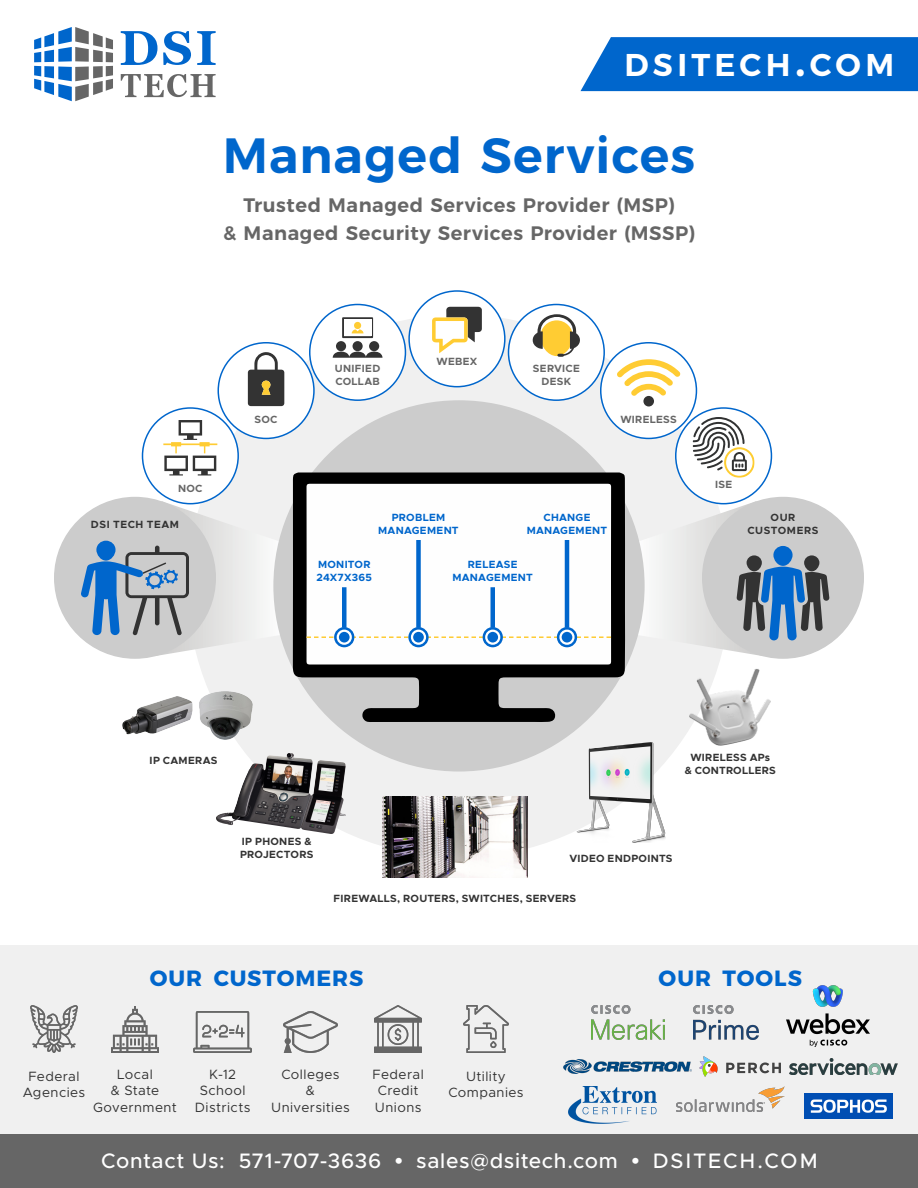
<style>
.page{position:relative;width:918px;height:1188px;background:#fff}
.page>*{position:absolute;margin:0;border:0;box-sizing:border-box;transform-origin:0 0}
.Heading_1{font:600 49.5px "Montserrat";letter-spacing:.02em;color:#06c}
.t1{font:600 31.5px "Montserrat";letter-spacing:.135em;color:#fff}
.Heading_3{font:700 22.05px "Montserrat";letter-spacing:.045em;color:#06c}
.t2{font:500 21px "Metropolis";letter-spacing:.03em;color:#fff}
.Heading_4{font:600 19.5px "Montserrat";letter-spacing:.025em;color:#666}
.Small_Text_Centered{font:13.5px/16.2px "Metropolis";letter-spacing:.035em;color:#333;text-align:center}
.Graphic_Text{font:700 10.5px "Metropolis";letter-spacing:.03em;color:#333}
.Graphic_Text-2{font:700 10.5px "Metropolis";letter-spacing:.025em;color:#06c}
.Graphic_Text-3{font:700 10.5px "Metropolis";letter-spacing:.03em;color:#666}
.Graphic_Text-4{font:700 10.5px "Metropolis";letter-spacing:.05em;color:#333}
.Graphic_Text-5{font:700 10.5px "Metropolis";letter-spacing:.055em;color:#333}
.s1{font-size:45px}
.s2{font-family:"Arial";font-weight:700}
</style>
<div class="page">
<div style="left:1px;top:945px;width:917px;height:189px;background:#f0f0f0"></div>
<img style="left:805px;top:1094px;width:87px;height:24px">
<img style="left:568px;top:1087px;width:88px;height:36px">
<img style="left:676px;top:1087px;width:108px;height:25px">
<img style="left:563px;top:1059px;width:129px;height:15px">
<img style="left:789px;top:1059px;width:108px;height:15px">
<img style="left:700px;top:1056px;width:81px;height:21px">
<img style="left:591px;top:1006px;width:74px;height:34px">
<img style="left:787px;top:986px;width:83px;height:60px">
<img style="left:694px;top:1006px;width:64px;height:34px">
<img style="left:464px;top:1006px;width:44px;height:47px">
<img style="left:375px;top:1006px;width:47px;height:47px">
<img style="left:284px;top:1012px;width:54px;height:41px">
<img style="left:194px;top:1012px;width:58px;height:41px">
<img style="left:111px;top:1007px;width:48px;height:46px">
<img style="left:30px;top:1006px;width:48px;height:47px">
<div style="left:188px;top:315px;width:542px;height:542px;background:#f0f0f0;border-radius:50%"></div>
<div style="left:273px;top:400px;width:372px;height:372px;background:#ccc;border-radius:50%"></div>
<svg style="left:293px;top:473px;width:332px;height:249px;fill:#000"></svg>
<div style="left:307px;top:484px;width:304px;height:181px;background:#fefefe"></div>
<svg style="left:307px;top:636px;width:304px;height:2px"></svg>
<hr style="left:565px;top:540px;width:4px;height:88px;background:#06c">
<svg style="left:557px;top:627px;width:20px;height:20px"></svg>
<svg style="left:561px;top:631px;width:12px;height:13px"></svg>
<div style="left:559px;top:630px;width:16px;height:15px;border:2px solid #fff;border-radius:50%"></div>
<div style="left:490px;top:587px;width:5px;height:41px;background:#06c"></div>
<svg style="left:483px;top:627px;width:20px;height:20px"></svg>
<div style="left:486px;top:631px;width:13px;height:13px;background:#06c;border-radius:50%"></div>
<div style="left:485px;top:630px;width:15px;height:15px;border:2px solid #fff;border-radius:50%"></div>
<div style="left:416px;top:540px;width:5px;height:88px;background:#06c"></div>
<svg style="left:408px;top:627px;width:21px;height:20px"></svg>
<div style="left:412px;top:631px;width:13px;height:13px;background:#06c;border-radius:50%"></div>
<div style="left:411px;top:630px;width:15px;height:15px;border:2px solid #fff;border-radius:50%"></div>
<hr style="left:342px;top:587px;width:4px;height:41px;background:#06c">
<svg style="left:334px;top:627px;width:20px;height:20px"></svg>
<div style="left:338px;top:631px;width:13px;height:13px;background:#06c;border-radius:50%"></div>
<div style="left:337px;top:630px;width:15px;height:15px;border:2px solid #fff;border-radius:50%"></div>
<img style="left:123px;top:691px;width:130px;height:49px">
<img style="left:216px;top:753px;width:130px;height:81px">
<img style="left:382px;top:796px;width:146px;height:82px">
<img style="left:576px;top:743px;width:90px;height:99px">
<img style="left:690px;top:669px;width:81px;height:76px">
<div style="left:703px;top:498px;width:160px;height:160px;background:#ccc;border-radius:50%"></div>
<svg style="left:634px;top:501px;width:195px;height:155px"></svg>
<div style="left:773px;top:546px;width:20px;height:20px;background:#06c;border-radius:9px"></div>
<div style="left:676px;top:408px;width:95px;height:96px;background:#fff;border-radius:50%"></div>
<svg style="left:693px;top:417px;width:62px;height:61px"></svg>
<div style="left:675px;top:407px;width:97px;height:97px;border:2px solid #06c;border-radius:50%"></div>
<div style="left:601px;top:343px;width:95px;height:95px;background:#fff;border-radius:50%"></div>
<div style="left:643px;top:396px;width:11px;height:10px;background:#333;border-radius:50%"></div>
<svg style="left:617px;top:359px;width:63px;height:37px"></svg>
<div style="left:600px;top:342px;width:97px;height:97px;border:2px solid #06c;border-radius:50%"></div>
<div style="left:508px;top:304px;width:96px;height:96px;background:#fff;border-radius:50%"></div>
<svg style="left:533px;top:314px;width:47px;height:43px"></svg>
<div style="left:508px;top:304px;width:97px;height:97px;border:2px solid #06c;border-radius:50%"></div>
<div style="left:409px;top:291px;width:96px;height:96px;background:#fff;border-radius:50%"></div>
<svg style="left:432px;top:307px;width:50px;height:46px"></svg>
<div style="left:408px;top:290px;width:98px;height:97px;border:2px solid #06c;border-radius:50%"></div>
<div style="left:310px;top:304px;width:95px;height:96px;background:#fff;border-radius:50%"></div>
<svg style="left:333px;top:351px;width:50px;height:7px"></svg>
<div style="left:353px;top:341px;width:10px;height:10px;background:#333;border-radius:50%"></div>
<div style="left:369px;top:341px;width:10px;height:10px;background:#333;border-radius:50%"></div>
<div style="left:336px;top:341px;width:10px;height:10px;background:#333;border-radius:50%"></div>
<svg style="left:342px;top:317px;width:31px;height:21px"></svg>
<div style="left:309px;top:304px;width:97px;height:97px;border:2px solid #06c;border-radius:50%"></div>
<div style="left:218px;top:343px;width:96px;height:95px;background:#fff;border-radius:50%"></div>
<svg style="left:248px;top:352px;width:36px;height:54px"></svg>
<div style="left:217px;top:342px;width:98px;height:97px;border:2px solid #06c;border-radius:50%"></div>
<div style="left:143px;top:408px;width:95px;height:96px;background:#fff;border-radius:50%"></div>
<svg style="left:163px;top:420px;width:54px;height:55px"></svg>
<div style="left:142px;top:407px;width:97px;height:97px;border:2px solid #06c;border-radius:50%"></div>
<div style="left:55px;top:498px;width:160px;height:160px;background:#ccc;border-radius:50%"></div>
<svg style="left:81px;top:501px;width:203px;height:155px"></svg>
<div style="left:1px;top:1134px;width:917px;height:54px;background:#666"></div>
<div style="left:581px;top:37px;width:337px;height:54px;background:#06c"></div>
<svg style="left:121px;top:74px;width:95px;height:23px"></svg>
<svg style="left:197px;top:31px;width:19px;height:34px"></svg>
<svg style="left:163px;top:31px;width:28px;height:34px"></svg>
<svg style="left:121px;top:31px;width:36px;height:34px"></svg>
<svg style="left:34px;top:27px;width:79px;height:74px"></svg>
<h2 class="t1" style="left:624px;top:39px;width:272px">DSITECH<span class="s1">.</span>COM</h2>
<p class="Heading_1" style="left:223px;top:115px;width:474px">Managed Services</p>
<p class="Heading_4" style="left:244px;top:189px;width:432px">Trusted Managed Services Provider (MSP)</p>
<p class="Heading_4" style="left:223px;top:217px;width:473px">&amp; Managed Security Services Provider (MSSP)</p>
<p class="Graphic_Text-3" style="left:178px;top:482px;width:26px">NOC</p>
<p class="Graphic_Text-4" style="left:91px;top:518px;width:90px">DSI TECH TEAM</p>
<p class="Graphic_Text-3" style="left:255px;top:413px;width:24px">SOC</p>
<p class="Graphic_Text-3" style="left:335px;top:362px;width:47px">UNIFIED</p>
<p class="Graphic_Text-3" style="left:335px;top:374px;width:46px">COLLAB</p>
<p class="Graphic_Text-3" style="left:437px;top:355px;width:42px">WEBEX</p>
<p class="Graphic_Text-3" style="left:533px;top:362px;width:49px">SERVICE</p>
<p class="Graphic_Text-3" style="left:542px;top:374px;width:31px">DESK</p>
<p class="Graphic_Text-3" style="left:620px;top:413px;width:58px">WIRELESS</p>
<p class="Graphic_Text-2" style="left:392px;top:511px;width:55px">PROBLEM</p>
<p class="Graphic_Text-2" style="left:378px;top:523px;width:82px">MANAGEMENT</p>
<p class="Graphic_Text-2" style="left:544px;top:511px;width:48px">CHANGE</p>
<p class="Graphic_Text-2" style="left:527px;top:523px;width:82px">MANAGEMENT</p>
<p class="Graphic_Text-2" style="left:318px;top:558px;width:54px">MONITOR</p>
<p class="Graphic_Text-2" style="left:317px;top:571px;width:57px">24X7X365</p>
<p class="Graphic_Text-2" style="left:468px;top:558px;width:51px">RELEASE</p>
<p class="Graphic_Text-2" style="left:453px;top:571px;width:82px">MANAGEMENT</p>
<p class="Graphic_Text-3" style="left:715px;top:478px;width:19px">ISE</p>
<p class="Graphic_Text" style="left:771px;top:511px;width:26px">OUR</p>
<p class="Graphic_Text-5" style="left:747px;top:524px;width:73px">CUSTOMERS</p>
<p class="Graphic_Text" style="left:150px;top:754px;width:69px">IP CAMERAS</p>
<p class="Graphic_Text" style="left:690px;top:751px;width:81px">WIRELESS APs</p>
<p class="Graphic_Text" style="left:685px;top:763px;width:93px">&amp; CONTROLLERS</p>
<p class="Graphic_Text" style="left:242px;top:835px;width:71px">IP PHONES &amp;</p>
<p class="Graphic_Text" style="left:240px;top:848px;width:75px">PROJECTORS</p>
<p class="Graphic_Text" style="left:569px;top:851px;width:105px">VIDEO ENDPOINTS</p>
<p class="Graphic_Text" style="left:334px;top:892px;width:244px">FIREWALLS, ROUTERS, SWITCHES, SERVERS</p>
<p class="Heading_3" style="left:150px;top:960px;width:215px">OUR CUSTOMERS</p>
<p class="Heading_3" style="left:659px;top:960px;width:145px">OUR TOOLS</p>
<p class="Small_Text_Centered" style="left:23px;top:1068px;width:64px">Federal<br>Agencies</p>
<p class="Small_Text_Centered" style="left:93px;top:1067px;width:85px">Local<br>&amp; State<br>Government</p>
<p class="Small_Text_Centered" style="left:195px;top:1067px;width:57px">K-12<br>School<br>Districts</p>
<p class="Small_Text_Centered" style="left:271px;top:1067px;width:80px">Colleges<br>&amp;<br>Universities</p>
<p class="Small_Text_Centered" style="left:373px;top:1067px;width:53px;text-align:left">Federal<br>Credit<br>Unions</p>
<p class="Small_Text_Centered" style="left:448px;top:1068px;width:77px">Utility<br>Companies</p>
<h3 class="t2" style="left:101px;top:1147px;width:718px">Contact Us: 571-707-3636 <span class="s2">•</span> sales@dsitech.com <span class="s2">•</span> DSITECH.COM</h3>
</div>
